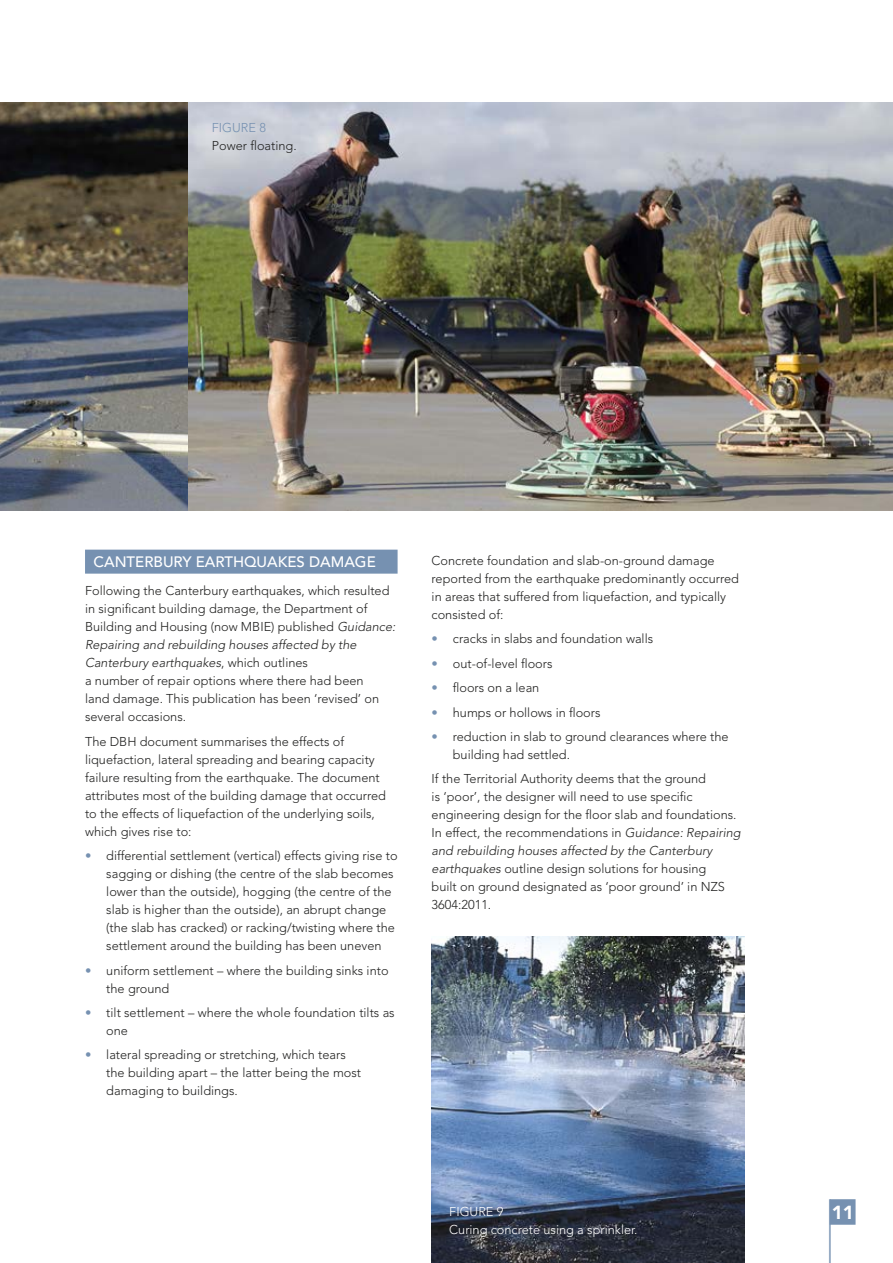
<style>
.page{position:relative;width:893px;height:1263px;background:#fff}
.page>*{position:absolute;margin:0;border:0;box-sizing:border-box;transform-origin:0 0}
.t1{font:900 76.8px "Avenir LT Std";color:#7691b1;scale:.15 1}
.t2{font:900 18.75px "Avenir LT Std";color:#fff}
.t3{font:500 15px "Avenir LT Std";color:#fff}
.t4{font:300 12.75px/18px "Avenir LT Std";color:#222221}
.t5{font:300 12.75px/18px "Avenir LT Std";color:#fff}
.t6{font:300 12.75px "Avenir LT Std";color:#7691b1}
.s1{font-style:italic}
.s2{color:#7691b1}
</style>
<div class="page">
<div style="left:830px;top:1199px;width:25px;height:26px;background:#7691b1"></div>
<img style="left:0;top:102px;width:893px;height:408px">
<img style="left:432px;top:936px;width:313px;height:327px">
<div style="left:85px;top:550px;width:313px;height:24px;background:#7691b1"></div>
<p class="t6" style="left:212px;top:120px;width:56px">FIGURE 8</p>
<p class="t4" style="left:212px;top:136px;width:86px">Power floating.</p>
<p class="t3" style="left:94px;top:553px;width:284px">CANTERBURY EARTHQUAKES DAMAGE</p>
<p class="t4" style="left:85px;top:582px;width:312px">Following the Canterbury earthquakes, which resulted in significant building damage, the Department of Building and Housing (now MBIE) published <span class="s1">Guidance:<br>Repairing and rebuilding houses affected by the Canterbury earthquakes</span>, which outlines<br>a number of repair options where there had been<br>land damage. This publication has been ‘revised’ on several occasions.</p>
<p class="t4" style="left:85px;top:732px;width:302px">The DBH document summarises the effects of liquefaction, lateral spreading and bearing capacity failure resulting from the earthquake. The document attributes most of the building damage that occurred to the effects of liquefaction of the underlying soils, which gives rise to:</p>
<p class="t4" style="left:106px;top:847px;width:293px;text-indent:-21px"><span class="s2">•</span> differential settlement (vertical) effects giving rise to sagging or dishing (the centre of the slab becomes lower than the outside), hogging (the centre of the slab is higher than the outside), an abrupt change (the slab has cracked) or racking/twisting where the settlement around the building has been uneven</p>
<p class="t4" style="left:106px;top:961px;width:284px;text-indent:-21px"><span class="s2">•</span> uniform settlement – where the building sinks into the ground</p>
<p class="t4" style="left:106px;top:1003px;width:290px;text-indent:-21px"><span class="s2">•</span> tilt settlement – where the whole foundation tilts as one</p>
<p class="t4" style="left:106px;top:1046px;width:256px;text-indent:-21px"><span class="s2">•</span> lateral spreading or stretching, which tears the building apart – the latter being the most damaging to buildings.</p>
<p class="t4" style="left:432px;top:552px;width:309px">Concrete foundation and slab-on-ground damage reported from the earthquake predominantly occurred in areas that suffered from liquefaction, and typically consisted of:</p>
<p class="t4" style="left:432px;top:630px;width:223px"><span class="s2">•</span> cracks in slabs and foundation walls</p>
<p class="t4" style="left:432px;top:654px;width:122px"><span class="s2">•</span> out-of-level floors</p>
<p class="t4" style="left:432px;top:679px;width:109px"><span class="s2">•</span> floors on a lean</p>
<p class="t4" style="left:432px;top:703px;width:170px"><span class="s2">•</span> humps or hollows in floors</p>
<p class="t4" style="left:453px;top:727px;width:277px;text-indent:-21px"><span class="s2">•</span> reduction in slab to ground clearances where the building had settled.</p>
<p class="t4" style="left:432px;top:770px;width:310px">If the Territorial Authority deems that the ground<br>is ‘poor’, the designer will need to use specific engineering design for the floor slab and foundations.<br>In effect, the recommendations in <span class="s1">Guidance: Repairing and rebuilding houses affected by the Canterbury earthquakes</span> outline design solutions for housing<br>built on ground designated as ‘poor ground’ in NZS 3604:2011.</p>
<p class="t5" style="left:449px;top:1203px;width:190px">FIGURE 9<br>Curing concrete using a sprinkler.</p>
<h1 class="t1" style="left:829px;top:1183px;width:18px">|</h1>
<h2 class="t2" style="left:832px;top:1201px;width:24px">11</h2>
</div>
